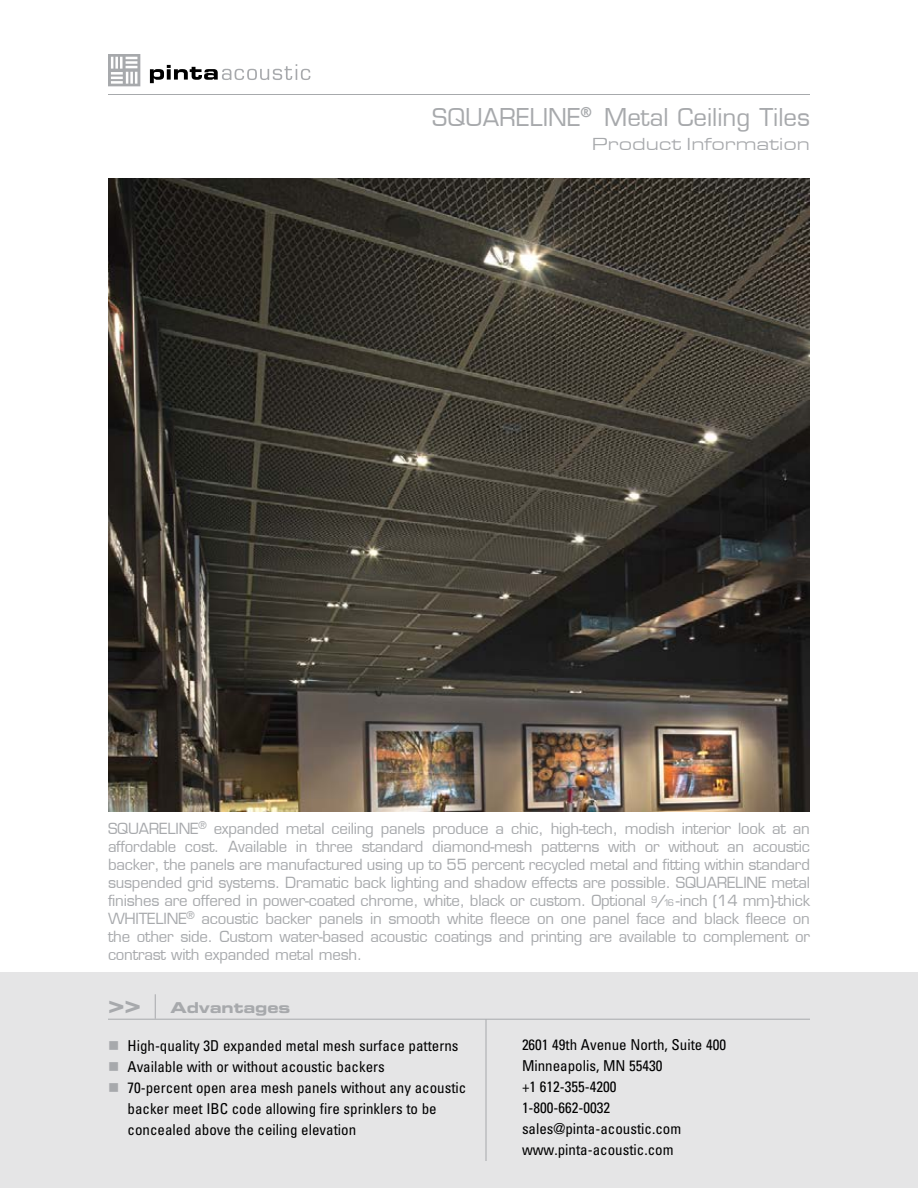
<style>
.page{position:relative;width:918px;height:1188px;background:#fff}
.page>*{position:absolute;margin:0;border:0;box-sizing:border-box;transform-origin:0 0}
.t1{font:500 24px "Eurostile";color:#a7a9ac}
.t2{font:24px "Eurostile LT Std Bold Ex 2";color:#a7a9ac;scale:1.15 1}
.t3{font:18px "Eurostar Regular Extended";color:#a7a9ac}
.t4{font:500 15px/18px "Eurostile";letter-spacing:-.015em;color:#a7a9ac;text-align:justify}
.t5{font:condensed 15px/21px "Univers";color:#000}
.t6{font:15px "Eurostile LT Std Bold Ex 2";color:#a7a9ac}
.s1{font-size:9px}
.s2{color:#a7a9ac}
</style>
<div class="page">
<img style="left:108px;top:178px;width:702px;height:633px">
<div style="left:0;top:972px;width:918px;height:216px;background:#e5e5e6"></div>
<svg style="left:108px;top:54px;width:32px;height:32px"></svg>
<svg style="left:150px;top:64px;width:160px;height:19px"></svg>
<hr style="left:108px;top:94px;width:702px;height:1px;background:#a7a9ac">
<hr style="left:108px;top:1019px;width:702px;height:1px;background:#a7a9ac">
<svg style="left:155px;top:994px;width:1px;height:25px"></svg>
<hr style="left:486px;top:1019px;width:1px;height:142px;background:#a7a9ac">
<h1 class="t1" style="left:432px;top:103px;width:379px">SQUARELINE<sup>®</sup> Metal Ceiling Tiles</h1>
<p class="t3" style="left:592px;top:133px;width:220px">Product Information</p>
<p class="t4" style="left:108px;top:819px;width:704px">SQUARELINE<sup>®</sup> expanded metal ceiling panels produce a chic, high-tech, modish interior look at an affordable cost. Available in three standard diamond-mesh patterns with or without an acoustic backer, the panels are manufactured using up to 55 percent recycled metal and fitting within standard suspended grid systems. Dramatic back lighting and shadow effects are possible. SQUARELINE metal finishes are offered in power-coated chrome, white, black or custom. Optional <sup>9</sup>/<span class="s1">16</span> -inch (14 mm)-thick WHITELINE<sup>®</sup> acoustic backer panels in smooth white fleece on one panel face and black fleece on the other side. Custom water-based acoustic coatings and printing are available to complement or contrast with expanded metal mesh.</p>
<h1 class="t2" style="left:108px;top:987px;width:30px">&gt;&gt;</h1>
<p class="t6" style="left:170px;top:997px;width:122px">Advantages</p>
<p class="t5" style="left:108px;top:1035px;width:352px"><span class="s2">■</span> High-quality 3D expanded metal mesh surface patterns</p>
<p class="t5" style="left:108px;top:1056px;width:278px"><span class="s2">■</span> Available with or without acoustic backers</p>
<p class="t5" style="left:128px;top:1077px;width:340px;text-indent:-20px"><span class="s2">■</span> 70-percent open area mesh panels without any acoustic backer meet IBC code allowing fire sprinklers to be concealed above the ceiling elevation</p>
<p class="t5" style="left:522px;top:1034px;width:206px">2601 49th Avenue North, Suite 400<br>Minneapolis, MN 55430<br>+1 612-355-4200<br>1-800-662-0032 sales@pinta-acoustic.com www.pinta-acoustic.com</p>
</div>
